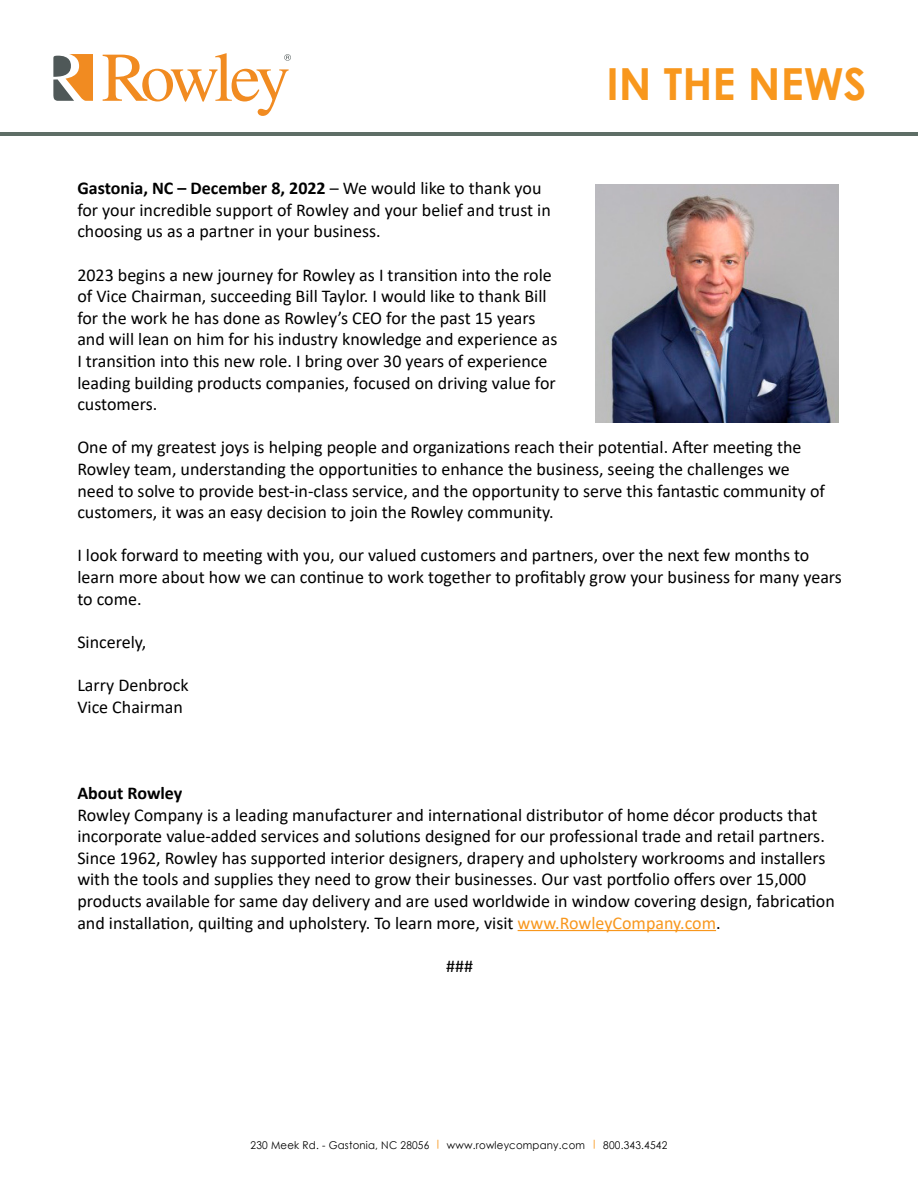
<style>
.page{position:relative;width:918px;height:1188px;background:#fff}
.page>*{position:absolute;margin:0;border:0;box-sizing:border-box;transform-origin:0 0}
.t1{font:700 44.25px "Century Gothic";color:#f8971d}
.t2{font:18px/21.6px "Calibri";color:#000}
.t3{font:700 18px "Calibri";color:#000}
.t4{font:10.8px "Century Gothic";letter-spacing:.02em;color:#000;scale:.95 1}
.s1{font-weight:700}
.s2{color:#f8971d}
.s3{font-family:"Copperplate Gothic";font-weight:300;color:#f8971d}
</style>
<div class="page">
<hr style="left:518px;top:930px;width:198px;height:1px;background:#f8971d">
<svg style="left:53px;top:54px;width:40px;height:47px"></svg>
<svg style="left:103px;top:53px;width:188px;height:63px"></svg>
<hr style="left:0;top:133px;width:918px;height:3px;background:#5e6e66">
<img style="left:595px;top:184px;width:243px;height:238px">
<h1 class="t1" style="left:606px;top:50px;width:262px">IN THE NEWS</h1>
<p class="t2" style="left:77px;top:177px;width:475px"><span class="s1">Gastonia, NC – December 8, 2022</span> – We would like to thank you for your incredible support of Rowley and your belief and trust in choosing us as a partner in your business.</p>
<p class="t2" style="left:77px;top:263px;width:482px">2023 begins a new journey for Rowley as I transition into the role of Vice Chairman, succeeding Bill Taylor. I would like to thank Bill for the work he has done as Rowley’s CEO for the past 15 years and will lean on him for his industry knowledge and experience as I transition into this new role. I bring over 30 years of experience leading building products companies, focused on driving value for customers.</p>
<p class="t2" style="left:77px;top:436px;width:749px">One of my greatest joys is helping people and organizations reach their potential. After meeting the Rowley team, understanding the opportunities to enhance the business, seeing the challenges we need to solve to provide best-in-class service, and the opportunity to serve this fantastic community of customers, it was an easy decision to join the Rowley community.</p>
<p class="t2" style="left:77px;top:544px;width:766px">I look forward to meeting with you, our valued customers and partners, over the next few months to learn more about how we can continue to work together to profitably grow your business for many years to come.</p>
<p class="t2" style="left:77px;top:630px;width:70px">Sincerely,</p>
<p class="t2" style="left:77px;top:674px;width:113px">Larry Denbrock<br>Vice Chairman</p>
<p class="t3" style="left:77px;top:780px;width:106px">About Rowley</p>
<p class="t2" style="left:77px;top:803px;width:759px">Rowley Company is a leading manufacturer and international distributor of home décor products that incorporate value-added services and solutions designed for our professional trade and retail partners.<br>Since 1962, Rowley has supported interior designers, drapery and upholstery workrooms and installers with the tools and supplies they need to grow their businesses. Our vast portfolio offers over 15,000 products available for same day delivery and are used worldwide in window covering design, fabrication and installation, quilting and upholstery. To learn more, visit <span class="s2">www.RowleyCompany.com</span>.</p>
<p class="t2" style="left:446px;top:954px;width:28px">###</p>
<p class="t4" style="left:251px;top:1137px;width:440px">230 Meek Rd. - Gastonia, NC 28056 <span class="s3">|</span> www.rowleycompany.com <span class="s3">|</span> 800.343.4542</p>
</div>
